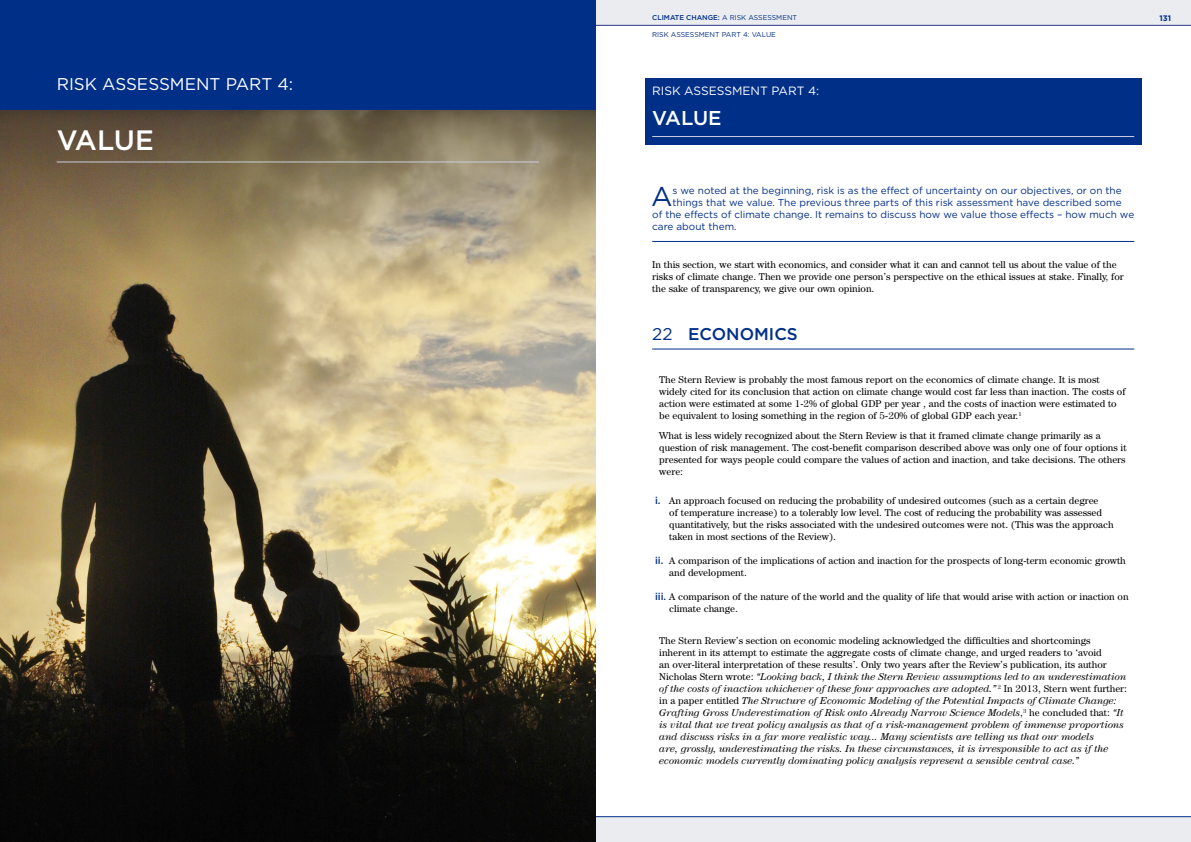
<style>
.page{position:relative;width:1191px;height:842px;background:#fff}
.page>*{position:absolute;margin:0;border:0;box-sizing:border-box;transform-origin:0 0}
.t1{font:500 28px "Gotham HTF";letter-spacing:-.01em;color:#fff}
.t2{font:27.1px "Gotham HTF";color:#002f87}
.t3{font:500 20px "Gotham HTF";letter-spacing:-.01em;color:#fff}
.t4{font:17px "Gotham HTF";color:#fff}
.t5{font:500 17px "Gotham HTF";color:#002f87}
.t6{font:12px "Gotham HTF";color:#fff}
.t7{font:10px/12px "Century IT Cby BT";color:#000}
.t8{font:italic 10px/12px "Century IT Cby BT";color:#000}
.t9{font:10px "Gotham HTF";color:#002f87}
.t10{font:700 8px "Gotham HTF";color:#002f87}
.t11{font:7px "Gotham HTF";color:#002f87}
.s1{font-weight:500}
.s2{font-weight:400}
.s3{font-family:"Gotham HTF";font-weight:500;color:#002f87}
.s4{font-style:normal}
</style>
<div class="page">
<div style="left:0;top:0;width:1191px;height:25px;background:#ebecf0"></div>
<div style="left:0;top:817px;width:1191px;height:25px;background:#ebecf0"></div>
<hr style="left:0;top:25px;width:1191px;height:1px;background:#283583">
<hr style="left:0;top:816px;width:1191px;height:1px;background:#002f87">
<div style="left:0;top:0;width:595px;height:842px;background:#002f87"></div>
<img style="left:0;top:280px;width:595px;height:562px">
<svg style="left:0;top:111px;width:595px;height:169px;background:#928262"></svg>
<hr style="left:57px;top:161px;width:482px;height:1px;background:#cbceda">
<hr style="left:652px;top:241px;width:482px;height:1px;background:#002f87">
<hr style="left:652px;top:349px;width:482px;height:1px;background:#002f87">
<div style="left:645px;top:78px;width:496px;height:67px;background:#002f87"></div>
<hr style="left:652px;top:136px;width:482px;height:1px;background:#cbceda">
<h3 class="t4" style="left:57px;top:75px;width:238px">RISK ASSESSMENT PART 4:</h3>
<h1 class="t1" style="left:57px;top:124px;width:99px">VALUE</h1>
<p class="t11" style="left:652px;top:14px;width:146px"><span class="s1">CLIMATE CHANGE:</span> A RISK ASSESSMENT</p>
<p class="t10" style="left:1159px;top:13px;width:13px">131</p>
<p class="t11" style="left:652px;top:31px;width:125px">RISK ASSESSMENT PART 4: VALUE</p>
<p class="t6" style="left:652px;top:84px;width:168px">RISK ASSESSMENT PART 4:</p>
<h3 class="t3" style="left:652px;top:106px;width:71px">VALUE</h3>
<h2 class="t2" style="left:651px;top:181px;width:23px">A</h2>
<p class="t9" style="left:672px;top:185px;width:450px">s we noted at the beginning, risk is as the effect of uncertainty on our objectives, or on the</p>
<p class="t9" style="left:672px;top:197px;width:450px">things that we value. The previous three parts of this risk assessment have described some</p>
<p class="t9" style="left:652px;top:209px;width:483px">of the effects of climate change. It remains to discuss how we value those effects – how much we</p>
<p class="t9" style="left:652px;top:221px;width:86px">care about them.</p>
<p class="t7" style="left:652px;top:258px;width:473px">In this section, we start with economics, and consider what it can and cannot tell us about the value of the risks of climate change. Then we provide one person’s perspective on the ethical issues at stake. Finally, for the sake of transparency, we give our own opinion.</p>
<h3 class="t5" style="left:652px;top:325px;width:147px"><span class="s2">22</span> ECONOMICS</h3>
<p class="t7" style="left:659px;top:374px;width:468px">The Stern Review is probably the most famous report on the economics of climate change. It is most widely cited for its conclusion that action on climate change would cost far less than inaction. The costs of action were estimated at some 1-2% of global GDP per year , and the costs of inaction were estimated to be equivalent to losing something in the region of 5-20% of global GDP each year.<sup>1</sup></p>
<p class="t7" style="left:659px;top:429px;width:469px">What is less widely recognized about the Stern Review is that it framed climate change primarily as a question of risk management. The cost-benefit comparison described above was only one of four options it presented for ways people could compare the values of action and inaction, and take decisions. The others were:</p>
<p class="t7" style="left:669px;top:494px;width:446px;text-indent:-14px"><span class="s3">i.</span> An approach focused on reducing the probability of undesired outcomes (such as a certain degree<br>of temperature increase) to a tolerably low level. The cost of reducing the probability was assessed quantitatively, but the risks associated with the undesired outcomes were not. (This was the approach taken in most sections of the Review).</p>
<p class="t7" style="left:669px;top:554px;width:458px;text-indent:-14px"><span class="s3">ii.</span> A comparison of the implications of action and inaction for the prospects of long-term economic growth and development.</p>
<p class="t7" style="left:669px;top:590px;width:461px;text-indent:-14px"><span class="s3">iii.</span> A comparison of the nature of the world and the quality of life that would arise with action or inaction on climate change.</p>
<p class="t8" style="left:659px;top:634px;width:469px"><span class="s4">The Stern Review’s section on economic modeling acknowledged the difficulties and shortcomings inherent in its attempt to estimate the aggregate costs of climate change, and urged readers to ‘avoid<br>an over-literal interpretation of these results’. Only two years after the Review’s publication, its author Nicholas Stern wrote:</span> “Looking back, I think the Stern Review assumptions led to an underestimation of the costs of inaction whichever of these four approaches are adopted.” <sup>2</sup> <span class="s4">In 2013, Stern went further: in a paper entitled</span> The Structure of Economic Modeling of the Potential Impacts of Climate Change:<br>Grafting Gross Underestimation of Risk onto Already Narrow Science Models<span class="s4">,</span><sup>3</sup> <span class="s4">he concluded that:</span> “It is vital that we treat policy analysis as that of a risk-management problem of immense proportions and discuss risks in a far more realistic way... Many scientists are telling us that our models<br>are, grossly, underestimating the risks. In these circumstances, it is irresponsible to act as if the economic models currently dominating policy analysis represent a sensible central case.”</p>
</div>
